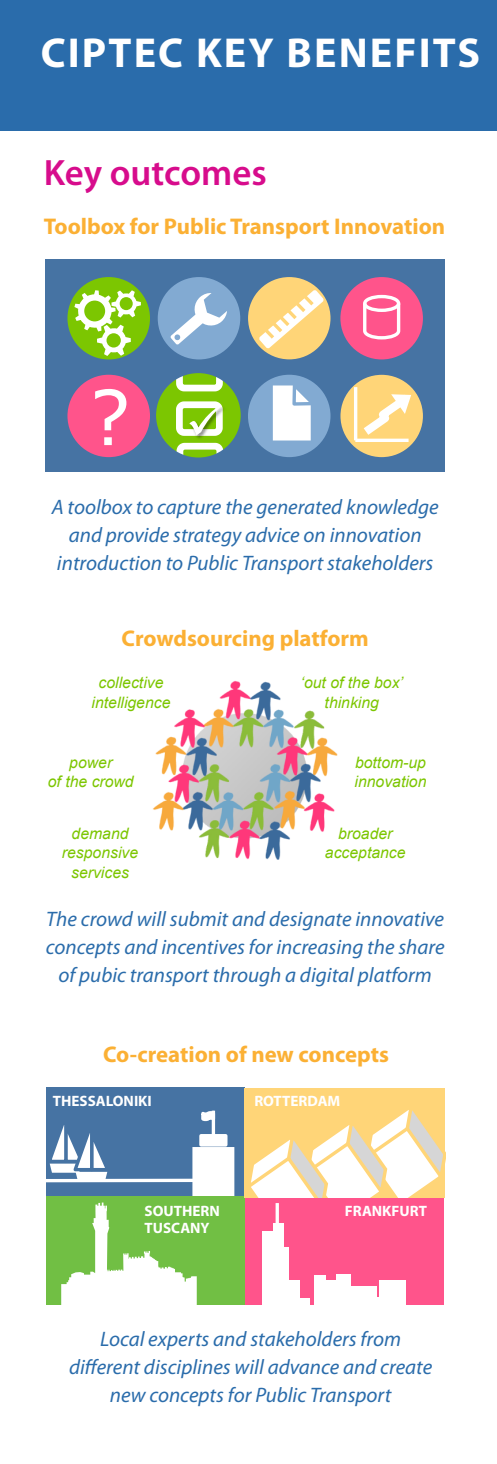
<style>
.page{position:relative;width:497px;height:1464px;background:#fff}
.page>*{position:absolute;margin:0;border:0;box-sizing:border-box;transform-origin:0 0}
.t1{font:75.77px "Verdana";color:#fff}
.t2{font:700 42px "Myriad Pro";letter-spacing:.05em;color:#fff}
.t3{font:600 36.75px "Myriad Pro";color:#d70c8c}
.t4{font:700 22.75px "Myriad Pro";color:#fbb034}
.t5{font:italic 21px/28px "Myriad Pro";color:#2a6cab;text-align:center}
.t6{font:italic 15.75px/19.2px "Arial";color:#7cc601;text-align:center}
.t7{font:700 15.05px "Myriad Pro";color:#fff}
</style>
<div class="page">
<div style="left:0;top:0;width:496px;height:130px;background:#2a6cab"></div>
<div style="left:46px;top:259px;width:398px;height:213px;background:#4673a3"></div>
<div style="left:67px;top:277px;width:83px;height:82px;background:#7cc601;border-radius:50%"></div>
<div style="left:340px;top:375px;width:82px;height:82px;background:#ffd578;border-radius:50%"></div>
<svg style="left:354px;top:387px;width:63px;height:56px"></svg>
<svg style="left:355px;top:438px;width:53px;height:4px"></svg>
<svg style="left:354px;top:387px;width:3px;height:53px"></svg>
<div style="left:340px;top:277px;width:82px;height:82px;background:#ff548b;border-radius:50%"></div>
<svg style="left:363px;top:294px;width:38px;height:46px"></svg>
<div style="left:248px;top:277px;width:82px;height:82px;background:#ffd578;border-radius:50%"></div>
<div style="left:67px;top:375px;width:83px;height:82px;background:#ff548b;border-radius:50%"></div>
<div style="left:248px;top:375px;width:82px;height:82px;background:#82aad2;border-radius:50%"></div>
<svg style="left:74px;top:277px;width:249px;height:181px"></svg>
<img style="left:153px;top:681px;width:185px;height:179px">
<div style="left:46px;top:1087px;width:198px;height:108px;background:#4673a3"></div>
<div style="left:44px;top:1196px;width:200px;height:108px;background:#71bf44"></div>
<div style="left:244px;top:1087px;width:200px;height:110px;background:#ffd578"></div>
<svg style="left:251px;top:1110px;width:193px;height:88px"></svg>
<div style="left:244px;top:1197px;width:199px;height:107px;background:#ff548b"></div>
<div style="left:273px;top:1222px;width:10px;height:82px;background:#fff"></div>
<div style="left:262px;top:1231px;width:16px;height:73px;background:#fff"></div>
<hr style="left:275px;top:1203px;width:3px;height:64px;background:#fff">
<div style="left:278px;top:1247px;width:10px;height:57px;background:#fff"></div>
<div style="left:288px;top:1279px;width:11px;height:25px;background:#fff"></div>
<div style="left:314px;top:1280px;width:22px;height:24px;background:#fff"></div>
<div style="left:314px;top:1275px;width:11px;height:29px;background:#fff"></div>
<div style="left:335px;top:1274px;width:15px;height:30px;background:#fff"></div>
<div style="left:294px;top:1297px;width:15px;height:7px;background:#fff"></div>
<div style="left:345px;top:1286px;width:30px;height:18px;background:#fff"></div>
<div style="left:371px;top:1296px;width:15px;height:8px;background:#fff"></div>
<div style="left:379px;top:1279px;width:26px;height:25px;background:#fff"></div>
<svg style="left:44px;top:1110px;width:193px;height:195px"></svg>
<p class="t2" style="left:41px;top:26px;width:440px">CIPTEC KEY BENEFITS</p>
<p class="t3" style="left:44px;top:149px;width:224px">Key outcomes</p>
<p class="t4" style="left:44px;top:212px;width:402px">Toolbox for Public Transport Innovation</p>
<p class="t1" style="left:89px;top:374px;width:43px">?</p>
<p class="t5" style="left:52px;top:493px;width:388px">A toolbox to capture the generated knowledge and provide strategy advice on innovation</p>
<p class="t5" style="left:57px;top:549px;width:377px">introduction to Public Transport stakeholders</p>
<p class="t4" style="left:121px;top:623px;width:248px">Crowdsourcing platform</p>
<p class="t6" style="left:91px;top:674px;width:80px">collective intelligence</p>
<p class="t6" style="left:300px;top:674px;width:104px">‘out of the box’ thinking</p>
<p class="t6" style="left:48px;top:754px;width:87px">power<br>of the crowd</p>
<p class="t6" style="left:354px;top:754px;width:73px;text-align:left">bottom-up innovation</p>
<p class="t6" style="left:62px;top:825px;width:78px">demand responsive services</p>
<p class="t6" style="left:324px;top:825px;width:82px">broader acceptance</p>
<p class="t5" style="left:46px;top:904px;width:399px">The crowd will submit and designate innovative concepts and incentives for increasing the share of pubic transport through a digital platform</p>
<p class="t4" style="left:103px;top:1039px;width:287px">Co-creation of new concepts</p>
<p class="t7" style="left:53px;top:1091px;width:100px">THESSALONIKI</p>
<p class="t7" style="left:254px;top:1091px;width:87px">ROTTERDAM</p>
<p class="t7" style="left:144px;top:1201px;width:77px">SOUTHERN</p>
<p class="t7" style="left:144px;top:1218px;width:66px">TUSCANY</p>
<p class="t7" style="left:344px;top:1201px;width:83px">FRANKFURT</p>
<p class="t5" style="left:100px;top:1324px;width:302px">Local experts and stakeholders from</p>
<p class="t5" style="left:69px;top:1352px;width:364px">different disciplines will advance and create new concepts for Public Transport</p>
</div>
